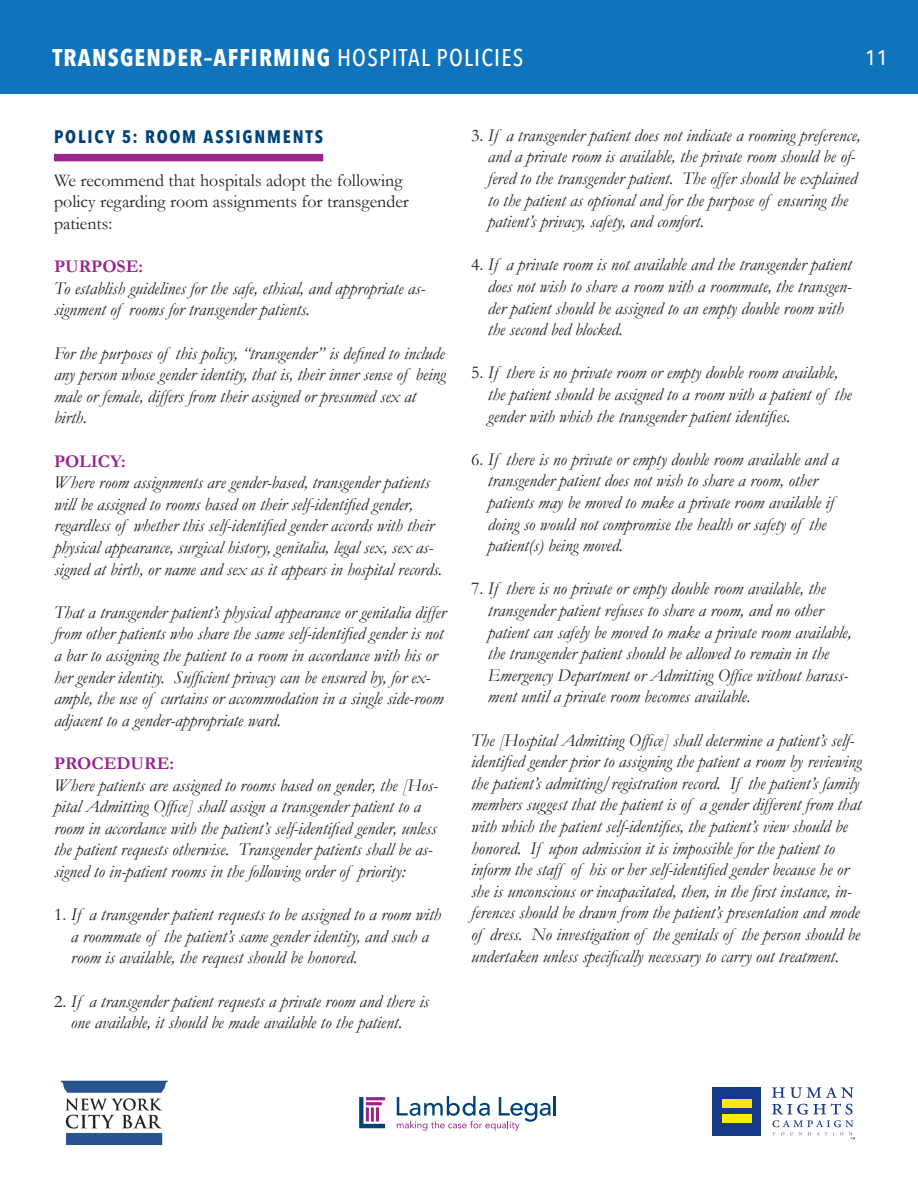
<style>
.page{position:relative;width:918px;height:1188px;background:#fff}
.page>*{position:absolute;margin:0;border:0;box-sizing:border-box;transform-origin:0 0}
.t1{font:700 condensed 24px "Avenir Next LT Pro";letter-spacing:.05em;color:#fff}
.t2{font:500 condensed 21px "Avenir Next LT Pro";color:#fff}
.body_copy{font:italic 18px/21.6px "Garamond";color:#231f20}
.body_copy-2{font:18px/21.6px "Garamond";color:#231f20}
.body_copy-3{font:700 condensed 18px "Avenir Next LT Pro";letter-spacing:.1em;color:#004279}
.body_copy-4{font:700 18px "Garamond";color:#99248e}
.s1{font-weight:500}
.s2{font-weight:700;font-style:normal;color:#99248e}
.s3{font-style:normal}
</style>
<div class="page">
<div style="left:713px;top:1087px;width:48px;height:48px;background:#153889"></div>
<div style="left:722px;top:1099px;width:29px;height:9px;background:#ffe616"></div>
<div style="left:722px;top:1114px;width:29px;height:9px;background:#ffe616"></div>
<svg style="left:772px;top:1087px;width:83px;height:52px"></svg>
<img style="left:61px;top:1080px;width:107px;height:66px">
<hr style="left:553px;top:1096px;width:3px;height:20px;background:#004279">
<svg style="left:397px;top:1096px;width:154px;height:35px"></svg>
<svg style="left:359px;top:1097px;width:26px;height:31px"></svg>
<div style="left:0;top:0;width:918px;height:94px;background:#1074bc"></div>
<div style="left:54px;top:154px;width:269px;height:7px;background:#99248e"></div>
<h1 class="t1" style="left:52px;top:43px;width:472px">TRANSGENDER–AFFIRMING <span class="s1">HOSPITAL POLICIES</span></h1>
<p class="t2" style="left:865px;top:45px;width:23px">11</p>
<p class="body_copy-3" style="left:54px;top:125px;width:271px">POLICY 5: ROOM ASSIGNMENTS</p>
<p class="body_copy-2" style="left:54px;top:169px;width:356px">We recommend that hospitals adopt the following policy regarding room assignments for transgender patients:</p>
<p class="body_copy" style="left:54px;top:255px;width:373px"><span class="s2">PURPOSE:<br></span>To establish guidelines for the safe, ethical, and appropriate as&shy;signment of rooms for transgender patients.</p>
<p class="body_copy" style="left:54px;top:342px;width:393px">For the purposes of this policy, “transgender” is defined to include any person whose gender identity, that is, their inner sense of being male or female, differs from their assigned or presumed sex at birth.</p>
<p class="body_copy-4" style="left:54px;top:450px;width:73px">POLICY:</p>
<p class="body_copy" style="left:54px;top:471px;width:389px">Where room assignments are gender-based, transgender patients will be assigned to rooms based on their self-identified gender, regardless of whether this self-identified gender accords with their physical appearance, surgical history, genitalia, legal sex, sex as&shy;signed at birth, or name and sex as it appears in hospital records.</p>
<p class="body_copy" style="left:54px;top:601px;width:394px">That a transgender patient’s physical appearance or genitalia differ from other patients who share the same self-identified gender is not a bar to assigning the patient to a room in accordance with his or her gender identity. Sufficient privacy can be ensured by, for ex&shy;ample, the use of curtains or accommodation in a single side-room adjacent to a gender-appropriate ward.</p>
<p class="body_copy-4" style="left:54px;top:753px;width:122px">PROCEDURE:</p>
<p class="body_copy" style="left:54px;top:774px;width:385px">Where patients are assigned to rooms based on gender, the [Hos&shy;pital Admitting Office] shall assign a transgender patient to a room in accordance with the patient’s self-identified gender, unless the patient requests otherwise. Transgender patients shall be as&shy;signed to in-patient rooms in the following order of priority:</p>
<p class="body_copy" style="left:71px;top:903px;width:372px;text-indent:-17px"><span class="s3">1.</span> If a transgender patient requests to be assigned to a room with a roommate of the patient’s same gender identity, and such a room is available, the request should be honored.</p>
<p class="body_copy" style="left:54px;top:990px;width:376px;text-align:center"><span class="s3">2.</span> If a transgender patient requests a private room and there is one available, it should be made available to the patient.</p>
<p class="body_copy" style="left:488px;top:124px;width:374px;text-indent:-17px"><span class="s3">3.</span> If a transgender patient does not indicate a rooming preference, and a private room is available, the private room should be of&shy;fered to the transgender patient. The offer should be explained to the patient as optional and for the purpose of ensuring the patient’s privacy, safety, and comfort.</p>
<p class="body_copy" style="left:488px;top:254px;width:365px;text-indent:-17px"><span class="s3">4.</span> If a private room is not available and the transgender patient does not wish to share a room with a roommate, the transgen&shy;der patient should be assigned to an empty double room with the second bed blocked.</p>
<p class="body_copy" style="left:488px;top:362px;width:365px;text-indent:-17px"><span class="s3">5.</span> If there is no private room or empty double room available, the patient should be assigned to a room with a patient of the gender with which the transgender patient identifies.</p>
<p class="body_copy" style="left:488px;top:448px;width:352px;text-indent:-17px"><span class="s3">6.</span> If there is no private or empty double room available and a transgender patient does not wish to share a room, other patients may be moved to make a private room available if doing so would not compromise the health or safety of the patient(s) being moved.</p>
<p class="body_copy" style="left:488px;top:578px;width:365px;text-indent:-17px"><span class="s3">7.</span> If there is no private or empty double room available, the transgender patient refuses to share a room, and no other patient can safely be moved to make a private room available, the transgender patient should be allowed to remain in the Emergency Department or Admitting Office without harass&shy;ment until a private room becomes available.</p>
<p class="body_copy" style="left:471px;top:729px;width:392px">The [Hospital Admitting Office] shall determine a patient’s self&shy;identified gender prior to assigning the patient a room by reviewing the patient’s admitting/registration record. If the patient’s family members suggest that the patient is of a gender different from that with which the patient self-identifies, the patient’s view should be honored. If upon admission it is impossible for the patient to inform the staff of his or her self-identified gender because he or she is unconscious or incapacitated, then, in the first instance, in&shy;ferences should be drawn from the patient’s presentation and mode of dress. No investigation of the genitals of the person should be undertaken unless specifically necessary to carry out treatment.</p>
</div>
